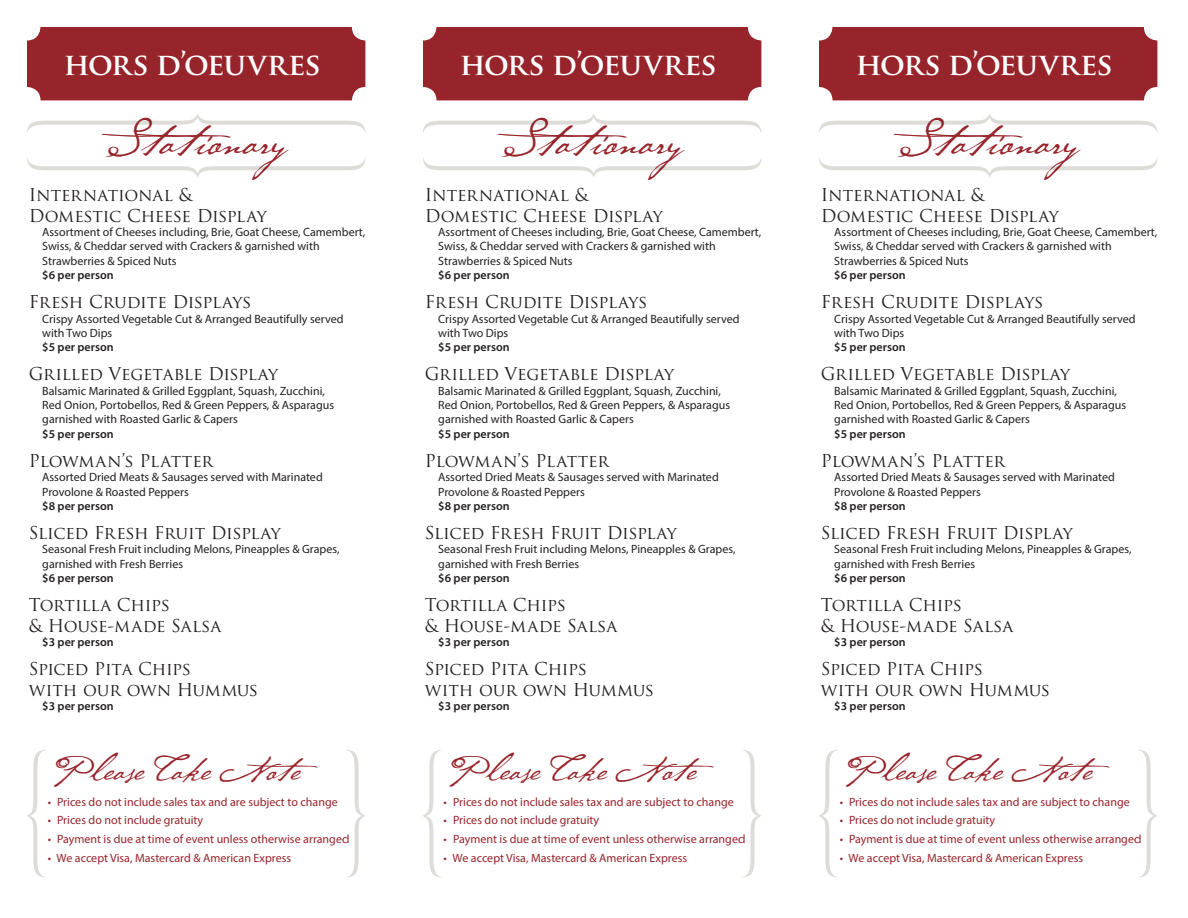
<style>
.page{position:relative;width:1188px;height:918px;background:#fff}
.page>*{position:absolute;margin:0;border:0;box-sizing:border-box;transform-origin:0 0}
.Headings{font:48px "P22 Cezanne Alt Two";color:#98242b}
.t1{font:36px "P22 Cezanne Alt Two";color:#98242b}
.Headings-2{font:700 30px "Trajan Pro";letter-spacing:-.025em;color:#fff}
.Headings-3{font:17.25px/20.7px "Trajan Pro";letter-spacing:-.015em;color:#231f20}
.description{font:12px/14.4px "Myriad Pro";color:#231f20}
.t2{font:12px "Myriad Pro";color:#98242b}
.Pricing{font:600 12px "Myriad Pro";color:#231f20}
</style>
<div class="page">
<svg style="left:27px;top:114px;width:338px;height:19px"></svg>
<svg style="left:27px;top:158px;width:338px;height:19px"></svg>
<svg style="left:27px;top:750px;width:18px;height:127px"></svg>
<svg style="left:347px;top:750px;width:18px;height:127px"></svg>
<div style="left:27px;top:27px;width:338px;height:73px;background:#98242b;border-radius:14px"></div>
<svg style="left:423px;top:114px;width:338px;height:19px"></svg>
<svg style="left:423px;top:158px;width:338px;height:19px"></svg>
<svg style="left:423px;top:750px;width:18px;height:127px"></svg>
<svg style="left:743px;top:750px;width:18px;height:127px"></svg>
<div style="left:423px;top:27px;width:338px;height:73px;background:#98242b;border-radius:14px"></div>
<svg style="left:819px;top:114px;width:338px;height:19px"></svg>
<svg style="left:819px;top:158px;width:338px;height:19px"></svg>
<svg style="left:819px;top:750px;width:18px;height:127px"></svg>
<svg style="left:1139px;top:750px;width:18px;height:127px"></svg>
<div style="left:819px;top:27px;width:338px;height:73px;background:#98242b;border-radius:14px"></div>
<p class="Headings-2" style="left:64px;top:45px;width:258px">HORS D’OEUVRES</p>
<p class="Headings" style="left:104px;top:108px;width:186px">Stationary</p>
<p class="Headings-3" style="left:29px;top:184px;width:239px">International &amp;<br>Domestic Cheese Display</p>
<p class="description" style="left:42px;top:225px;width:325px">Assortment of Cheeses including, Brie, Goat Cheese, Camembert,<br>Swiss, &amp; Cheddar served with Crackers &amp; garnished with<br>Strawberries &amp; Spiced Nuts</p>
<p class="Pricing" style="left:42px;top:268px;width:73px">$6 per person</p>
<p class="Headings-3" style="left:29px;top:291px;width:224px">Fresh Crudite Displays</p>
<p class="description" style="left:42px;top:311px;width:303px">Crispy Assorted Vegetable Cut &amp; Arranged Beautifully served with Two Dips</p>
<p class="Pricing" style="left:42px;top:340px;width:73px">$5 per person</p>
<p class="Headings-3" style="left:29px;top:363px;width:251px">Grilled Vegetable Display</p>
<p class="description" style="left:42px;top:383px;width:293px">Balsamic Marinated &amp; Grilled Eggplant, Squash, Zucchini,<br>Red Onion, Portobellos, Red &amp; Green Peppers, &amp; Asparagus garnished with Roasted Garlic &amp; Capers</p>
<p class="Pricing" style="left:42px;top:426px;width:73px">$5 per person</p>
<p class="Headings-3" style="left:29px;top:450px;width:186px">Plowman’s Platter</p>
<p class="description" style="left:42px;top:470px;width:282px">Assorted Dried Meats &amp; Sausages served with Marinated<br>Provolone &amp; Roasted Peppers</p>
<p class="Pricing" style="left:42px;top:498px;width:73px">$8 per person</p>
<p class="Headings-3" style="left:29px;top:522px;width:254px">Sliced Fresh Fruit Display</p>
<p class="description" style="left:42px;top:542px;width:299px">Seasonal Fresh Fruit including Melons, Pineapples &amp; Grapes, garnished with Fresh Berries</p>
<p class="Pricing" style="left:42px;top:570px;width:73px">$6 per person</p>
<p class="Headings-3" style="left:29px;top:594px;width:194px">Tortilla Chips<br>&amp; House-made Salsa</p>
<p class="Pricing" style="left:42px;top:634px;width:73px">$3 per person</p>
<p class="Headings-3" style="left:29px;top:658px;width:231px">Spiced Pita Chips<br>with our own Hummus</p>
<p class="Pricing" style="left:42px;top:698px;width:73px">$3 per person</p>
<p class="t1" style="left:48px;top:746px;width:301px">Please Take Note</p>
<p class="t2" style="left:48px;top:794px;width:292px">• Prices do not include sales tax and are subject to change</p>
<p class="t2" style="left:48px;top:813px;width:157px">• Prices do not include gratuity</p>
<p class="t2" style="left:48px;top:832px;width:303px">• Payment is due at time of event unless otherwise arranged</p>
<p class="t2" style="left:48px;top:850px;width:245px">• We accept Visa, Mastercard &amp; American Express</p>
<p class="Headings-2" style="left:460px;top:45px;width:258px">HORS D’OEUVRES</p>
<p class="Headings" style="left:500px;top:108px;width:186px">Stationary</p>
<p class="Headings-3" style="left:425px;top:184px;width:239px">International &amp;<br>Domestic Cheese Display</p>
<p class="description" style="left:438px;top:225px;width:325px">Assortment of Cheeses including, Brie, Goat Cheese, Camembert,<br>Swiss, &amp; Cheddar served with Crackers &amp; garnished with<br>Strawberries &amp; Spiced Nuts</p>
<p class="Pricing" style="left:438px;top:268px;width:73px">$6 per person</p>
<p class="Headings-3" style="left:425px;top:291px;width:224px">Fresh Crudite Displays</p>
<p class="description" style="left:438px;top:311px;width:303px">Crispy Assorted Vegetable Cut &amp; Arranged Beautifully served with Two Dips</p>
<p class="Pricing" style="left:438px;top:340px;width:73px">$5 per person</p>
<p class="Headings-3" style="left:425px;top:363px;width:251px">Grilled Vegetable Display</p>
<p class="description" style="left:438px;top:383px;width:293px">Balsamic Marinated &amp; Grilled Eggplant, Squash, Zucchini,<br>Red Onion, Portobellos, Red &amp; Green Peppers, &amp; Asparagus garnished with Roasted Garlic &amp; Capers</p>
<p class="Pricing" style="left:438px;top:426px;width:73px">$5 per person</p>
<p class="Headings-3" style="left:425px;top:450px;width:186px">Plowman’s Platter</p>
<p class="description" style="left:438px;top:470px;width:282px">Assorted Dried Meats &amp; Sausages served with Marinated<br>Provolone &amp; Roasted Peppers</p>
<p class="Pricing" style="left:438px;top:498px;width:73px">$8 per person</p>
<p class="Headings-3" style="left:425px;top:522px;width:254px">Sliced Fresh Fruit Display</p>
<p class="description" style="left:438px;top:542px;width:299px">Seasonal Fresh Fruit including Melons, Pineapples &amp; Grapes, garnished with Fresh Berries</p>
<p class="Pricing" style="left:438px;top:570px;width:73px">$6 per person</p>
<p class="Headings-3" style="left:425px;top:594px;width:194px">Tortilla Chips<br>&amp; House-made Salsa</p>
<p class="Pricing" style="left:438px;top:634px;width:73px">$3 per person</p>
<p class="Headings-3" style="left:425px;top:658px;width:231px">Spiced Pita Chips<br>with our own Hummus</p>
<p class="Pricing" style="left:438px;top:698px;width:73px">$3 per person</p>
<p class="t1" style="left:444px;top:746px;width:301px">Please Take Note</p>
<p class="t2" style="left:444px;top:794px;width:292px">• Prices do not include sales tax and are subject to change</p>
<p class="t2" style="left:444px;top:813px;width:157px">• Prices do not include gratuity</p>
<p class="t2" style="left:444px;top:832px;width:303px">• Payment is due at time of event unless otherwise arranged</p>
<p class="t2" style="left:444px;top:850px;width:245px">• We accept Visa, Mastercard &amp; American Express</p>
<p class="Headings-2" style="left:856px;top:45px;width:258px">HORS D’OEUVRES</p>
<p class="Headings" style="left:896px;top:108px;width:186px">Stationary</p>
<p class="Headings-3" style="left:821px;top:184px;width:239px">International &amp;<br>Domestic Cheese Display</p>
<p class="description" style="left:834px;top:225px;width:325px">Assortment of Cheeses including, Brie, Goat Cheese, Camembert,<br>Swiss, &amp; Cheddar served with Crackers &amp; garnished with<br>Strawberries &amp; Spiced Nuts</p>
<p class="Pricing" style="left:834px;top:268px;width:73px">$6 per person</p>
<p class="Headings-3" style="left:821px;top:291px;width:224px">Fresh Crudite Displays</p>
<p class="description" style="left:834px;top:311px;width:303px">Crispy Assorted Vegetable Cut &amp; Arranged Beautifully served with Two Dips</p>
<p class="Pricing" style="left:834px;top:340px;width:73px">$5 per person</p>
<p class="Headings-3" style="left:821px;top:363px;width:251px">Grilled Vegetable Display</p>
<p class="description" style="left:834px;top:383px;width:293px">Balsamic Marinated &amp; Grilled Eggplant, Squash, Zucchini,<br>Red Onion, Portobellos, Red &amp; Green Peppers, &amp; Asparagus garnished with Roasted Garlic &amp; Capers</p>
<p class="Pricing" style="left:834px;top:426px;width:73px">$5 per person</p>
<p class="Headings-3" style="left:821px;top:450px;width:186px">Plowman’s Platter</p>
<p class="description" style="left:834px;top:470px;width:282px">Assorted Dried Meats &amp; Sausages served with Marinated<br>Provolone &amp; Roasted Peppers</p>
<p class="Pricing" style="left:834px;top:498px;width:73px">$8 per person</p>
<p class="Headings-3" style="left:821px;top:522px;width:254px">Sliced Fresh Fruit Display</p>
<p class="description" style="left:834px;top:542px;width:299px">Seasonal Fresh Fruit including Melons, Pineapples &amp; Grapes, garnished with Fresh Berries</p>
<p class="Pricing" style="left:834px;top:570px;width:73px">$6 per person</p>
<p class="Headings-3" style="left:821px;top:594px;width:194px">Tortilla Chips<br>&amp; House-made Salsa</p>
<p class="Pricing" style="left:834px;top:634px;width:73px">$3 per person</p>
<p class="Headings-3" style="left:821px;top:658px;width:231px">Spiced Pita Chips<br>with our own Hummus</p>
<p class="Pricing" style="left:834px;top:698px;width:73px">$3 per person</p>
<p class="t1" style="left:840px;top:746px;width:301px">Please Take Note</p>
<p class="t2" style="left:840px;top:794px;width:292px">• Prices do not include sales tax and are subject to change</p>
<p class="t2" style="left:840px;top:813px;width:157px">• Prices do not include gratuity</p>
<p class="t2" style="left:840px;top:832px;width:303px">• Payment is due at time of event unless otherwise arranged</p>
<p class="t2" style="left:840px;top:850px;width:245px">• We accept Visa, Mastercard &amp; American Express</p>
</div>
